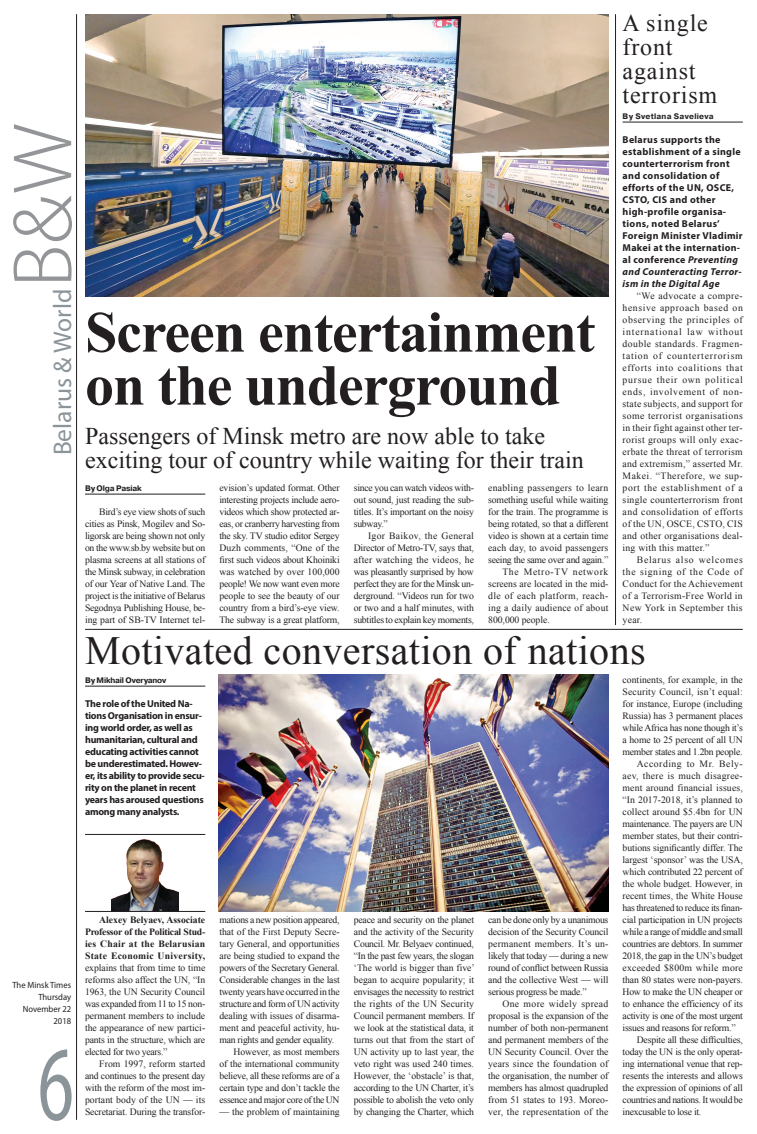
<style>
.page{position:relative;width:757px;height:1134px;background:#fff}
.page>*{position:absolute;margin:0;border:0;box-sizing:border-box;transform-origin:0 0}
.t1{font:semi-condensed 106.8px "Myriad Pro";color:#8b9499;scale:.71 1}
.t2{font:300 semi-condensed 84.8px "Myriad Pro";color:#939598;scale:1.09 1}
.ZAGOLOVOK_-_bold{font:700 58px/53px "Times New Roman";letter-spacing:-.02em;color:#231f20}
.ZAGOLOVOK_-_reg{font:40px "Times New Roman";letter-spacing:.01em;color:#231f20}
.t3{font:25.5px "Myriad Pro";color:#8b9499}
.PODZAGOLOVOK{font:24px/24px "Times New Roman";color:#231f20}
.kolonka{font:24px/24px "Times New Roman";letter-spacing:.035em;color:#231f20}
.kolonka_-_podzag{font:700 10px/12px "Myriad Pro";letter-spacing:.03em;color:#231f20}
.kolonka_-_podzag-2{font:700 10px/12px "Myriad Pro";letter-spacing:-.02em;color:#231f20}
.t4{font:9.7px/12px "Times New Roman";letter-spacing:-.015em;color:#231f20;text-align:justify}
.t5{font:9px/12px "Myriad Pro";color:#231f20;text-align:right;scale:.95 1}
.МТ_-_Автор{font:700 8px "Pragmatica C";letter-spacing:-.025em;color:#231f20}
.МТ_-_Автор-2{font:700 8px "Pragmatica C";letter-spacing:.03em;color:#231f20}
.s1{font-style:italic}
.s2{font-weight:700}
</style>
<div class="page">
<hr style="left:76px;top:14px;width:1px;height:1106px;background:#231f20">
<hr style="left:85px;top:494px;width:120px;height:1px;background:#231f20">
<img style="left:85px;top:14px;width:523px;height:282px">
<hr style="left:615px;top:14px;width:1px;height:611px;background:#231f20">
<hr style="left:85px;top:629px;width:658px;height:1px;background:#231f20">
<hr style="left:85px;top:686px;width:120px;height:1px;background:#231f20">
<img style="left:112px;top:839px;width:66px;height:72px">
<hr style="left:85px;top:911px;width:120px;height:1px;background:#231f20">
<hr style="left:85px;top:834px;width:120px;height:1px;background:#231f20">
<img style="left:218px;top:674px;width:390px;height:238px">
<hr style="left:622px;top:122px;width:121px;height:1px;background:#231f20">
<p class="t2" style="left:-3px;top:288px;width:153px;rotate:-90deg">B&amp;W</p>
<p class="t3" style="left:47px;top:455px;width:168px;rotate:-90deg">Belarus &amp; World</p>
<p class="t5" style="left:12px;top:978px;width:63px">The Minsk Times<br>Thursday<br>November 22<br>2018</p>
<p class="t1" style="left:38px;top:1026px;width:52px">6</p>
<p class="ZAGOLOVOK_-_bold" style="left:85px;top:304px;width:512px">Screen entertainment on the underground</p>
<p class="PODZAGOLOVOK" style="left:85px;top:423px;width:500px">Passengers of Minsk metro are now able to take exciting tour of country while waiting for their train</p>
<p class="МТ_-_Автор" style="left:85px;top:484px;width:58px">By Olga Pasiak</p>
<p class="t4" style="left:85px;top:506px;width:122px;text-indent:14px">Bird’s eye view shots of such cities as Pinsk, Mogilev and So&shy;ligorsk are being shown not only on the www.sb.by website but on plasma screens at all stations of the Minsk subway, in celebration of our Year of Native Land. The project is the initiative of Belarus Segodnya Publishing House, be&shy;ing part of SB-TV Internet tel-</p>
<p class="t4" style="left:219px;top:482px;width:122px">evision’s updated format. Other interesting projects include aero&shy;videos which show protected ar&shy;eas, or cranberry harvesting from the sky. TV studio editor Sergey Duzh comments, “One of the first such videos about Khoiniki was watched by over 100,000 people! We now want even more people to see the beauty of our country from a bird’s-eye view.<br>The subway is a great platform,</p>
<p class="t4" style="left:354px;top:482px;width:122px">since you can watch videos with&shy;out sound, just reading the sub&shy;titles. It’s important on the noisy subway.”</p>
<p class="t4" style="left:354px;top:530px;width:122px;text-indent:14px">Igor Baikov, the General Director of Metro-TV, says that, after watching the videos, he was pleasantly surprised by how perfect they are for the Minsk un&shy;derground. “Videos run for two or two and a half minutes, with subtitles to explain key moments,</p>
<p class="t4" style="left:488px;top:482px;width:122px">enabling passengers to learn something useful while waiting for the train. The programme is being rotated, so that a different video is shown at a certain time each day, to avoid passengers seeing the same over and again.”</p>
<p class="t4" style="left:488px;top:566px;width:122px;text-indent:14px">The Metro-TV network screens are located in the mid&shy;dle of each platform, reach&shy;ing a daily audience of about 800,000 people.</p>
<p class="kolonka" style="left:622px;top:10px;width:96px">A single front against terrorism</p>
<p class="МТ_-_Автор-2" style="left:622px;top:112px;width:93px">By Svetlana Savelieva</p>
<p class="kolonka_-_podzag" style="left:622px;top:134px;width:122px">Belarus supports the establishment of a single counterterrorism front and consolidation of efforts of the UN, OSCE,<br>CSTO, CIS and other high-profile organisa&shy;tions, noted Belarus’<br>Foreign Minister Vladimir<br>Makei at the internation&shy;al conference <span class="s1">Preventing and Counteracting Terror&shy;ism in the Digital Age</span></p>
<p class="t4" style="left:622px;top:290px;width:122px;text-indent:14px">“We advocate a compre&shy;hensive approach based on observing the principles of international law without double standards. Fragmen&shy;tation of counterterrorism efforts into coalitions that pursue their own political ends, involvement of non&shy;state subjects, and support for some terrorist organisations in their fight against other ter&shy;rorist groups will only exac&shy;erbate the threat of terrorism and extremism,” asserted Mr.<br>Makei. “Therefore, we sup&shy;port the establishment of a single counterterrorism front and consolidation of efforts of the UN, OSCE, CSTO, CIS and other organisations deal&shy;ing with this matter.”</p>
<p class="t4" style="left:622px;top:554px;width:122px;text-indent:14px">Belarus also welcomes the signing of the Code of Conduct for the Achievement of a Terrorism-Free World in New York in September this year.</p>
<p class="ZAGOLOVOK_-_reg" style="left:85px;top:624px;width:562px">Motivated conversation of nations</p>
<p class="МТ_-_Автор" style="left:85px;top:676px;width:83px">By Mikhail Overyanov</p>
<p class="kolonka_-_podzag-2" style="left:85px;top:698px;width:121px">The role of the United Na&shy;tions Organisation in ensur&shy;ing world order, as well as humanitarian, cultural and educating activities cannot be underestimated. Howev&shy;er, its ability to provide secu&shy;rity on the planet in recent years has aroused questions among many analysts.</p>
<p class="t4" style="left:85px;top:914px;width:122px;text-indent:14px"><span class="s2">Alexey Belyaev, Associate Professor of the Political Stud&shy;ies Chair at the Belarusian State Economic University, </span>explains that from time to time reforms also affect the UN, “In 1963, the UN Security Council was expanded from 11 to 15 non&shy;permanent members to include the appearance of new partici&shy;pants in the structure, which are elected for two years.”</p>
<p class="t4" style="left:85px;top:1058px;width:122px;text-indent:14px">From 1997, reform started and continues to the present day with the reform of the most im&shy;portant body of the UN — its Secretariat. During the transfor-</p>
<p class="t4" style="left:219px;top:914px;width:122px">mations a new position appeared, that of the First Deputy Secre&shy;tary General, and opportunities are being studied to expand the powers of the Secretary General.<br>Considerable changes in the last twenty years have occurred in the structure and form of UN activity dealing with issues of disarma&shy;ment and peaceful activity, hu&shy;man rights and gender equality.</p>
<p class="t4" style="left:219px;top:1046px;width:122px;text-indent:14px">However, as most members of the international community believe, all these reforms are of a certain type and don’t tackle the essence and major core of the UN</p>
<p class="t4" style="left:219px;top:1106px;width:122px">— the problem of maintaining</p>
<p class="t4" style="left:354px;top:914px;width:122px">peace and security on the planet and the activity of the Security Council. Mr. Belyaev continued, “In the past few years, the slogan ‘The world is bigger than five’ began to acquire popularity; it envisages the necessity to restrict the rights of the UN Security Council permanent members. If we look at the statistical data, it turns out that from the start of UN activity up to last year, the veto right was used 240 times.<br>However, the ‘obstacle’ is that, according to the UN Charter, it’s possible to abolish the veto only by changing the Charter, which</p>
<p class="t4" style="left:488px;top:914px;width:122px">can be done only by a unanimous decision of the Security Council permanent members. It’s un&shy;likely that today — during a new round of conflict between Russia and the collective West — will serious progress be made.”</p>
<p class="t4" style="left:488px;top:998px;width:122px;text-indent:14px">One more widely spread proposal is the expansion of the number of both non-permanent and permanent members of the UN Security Council. Over the years since the foundation of the organisation, the number of members has almost quadrupled from 51 states to 193. Moreo&shy;ver, the representation of the</p>
<p class="t4" style="left:622px;top:674px;width:122px">continents, for example, in the Security Council, isn’t equal: for instance, Europe (including Russia) has 3 permanent places while Africa has none though it’s a home to 25 percent of all UN member states and 1.2bn people.</p>
<p class="t4" style="left:622px;top:758px;width:122px;text-indent:14px">According to Mr. Bely&shy;aev, there is much disagree&shy;ment around financial issues, “In 2017-2018, it’s planned to collect around $5.4bn for UN maintenance. The payers are UN member states, but their contri&shy;butions significantly differ. The largest ‘sponsor’ was the USA, which contributed 22 percent of the whole budget. However, in recent times, the White House has threatened to reduce its finan&shy;cial participation in UN projects while a range of middle and small countries are debtors. In summer 2018, the gap in the UN’s budget exceeded $800m while more than 80 states were non-payers.<br>How to make the UN cheaper or to enhance the efficiency of its activity is one of the most urgent issues and reasons for reform.”</p>
<p class="t4" style="left:622px;top:1034px;width:122px;text-indent:14px">Despite all these difficulties, today the UN is the only operat&shy;ing international venue that rep&shy;resents the interests and allows the expression of opinions of all countries and nations. It would be inexcusable to lose it.</p>
</div>
